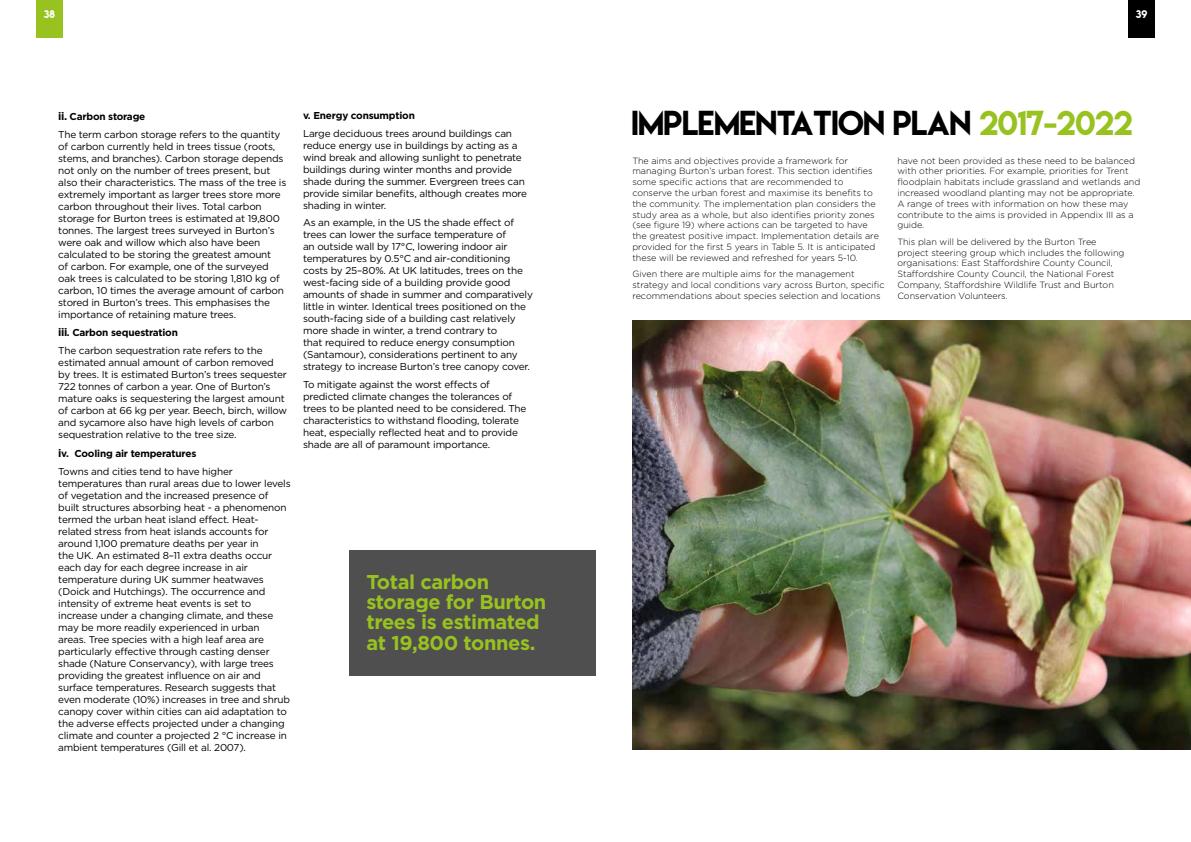
<style>
.page{position:relative;width:1191px;height:842px;background:#fff}
.page>*{position:absolute;margin:0;border:0;box-sizing:border-box;transform-origin:0 0}
.t1{font:30.8px "Lemon Milk";letter-spacing:-.02em;color:#000}
.t2{font:700 20px/20.4px "Gotham";letter-spacing:-.02em;color:#98c21f}
.t3{font:10px/12px "Gotham";letter-spacing:-.02em;color:#000}
.t4{font:700 10px "Gotham";letter-spacing:-.02em;color:#000}
.t5{font:10px "Lemon Milk";color:#fff}
.t6{font:300 9px/10.8px "Gotham";color:#000}
.s1{font-weight:700;font-size:11px}
.s2{font-weight:700}
.s3{color:#98c21f}
</style>
<div class="page">
<div style="left:1128px;top:0;width:27px;height:37px;background:#000"></div>
<div style="left:36px;top:0;width:27px;height:37px;background:#98c21f"></div>
<div style="left:349px;top:550px;width:246px;height:125px;background:#504f4f"></div>
<img style="left:632px;top:320px;width:559px;height:429px">
<p class="t5" style="left:44px;top:8px;width:13px">38</p>
<p class="t5" style="left:1135px;top:8px;width:13px">39</p>
<p class="t3" style="left:58px;top:107px;width:224px;line-height:17.7px"><span class="s1">ii.</span> <span class="s2">Carbon storage<br></span>The term carbon storage refers to the quantity</p>
<p class="t3" style="left:58px;top:140px;width:229px">of carbon currently held in trees tissue (roots, stems, and branches). Carbon storage depends not only on the number of trees present, but also their characteristics. The mass of the tree is extremely important as larger trees store more carbon throughout their lives. Total carbon storage for Burton trees is estimated at 19,800 tonnes. The largest trees surveyed in Burton’s were oak and willow which also have been calculated to be storing the greatest amount<br>of carbon. For example, one of the surveyed oak trees is calculated to be storing 1,810 kg of carbon, 10 times the average amount of carbon stored in Burton’s trees. This emphasises the importance of retaining mature trees.</p>
<p class="t3" style="left:58px;top:324px;width:206px;line-height:17.7px"><span class="s1">iii</span><span class="s2">. Carbon sequestration<br></span>The carbon sequestration rate refers to the</p>
<p class="t3" style="left:58px;top:356px;width:230px">estimated annual amount of carbon removed by trees. It is estimated Burton’s trees sequester 722 tonnes of carbon a year. One of Burton’s mature oaks is sequestering the largest amount of carbon at 66 kg per year. Beech, birch, willow and sycamore also have high levels of carbon sequestration relative to the tree size.</p>
<p class="t3" style="left:58px;top:444px;width:176px;line-height:17.7px"><span class="s1">i</span><span class="s2">v. Cooling air temperatures<br></span>Towns and cities tend to have higher</p>
<p class="t3" style="left:58px;top:477px;width:234px">temperatures than rural areas due to lower levels of vegetation and the increased presence of built structures absorbing heat - a phenomenon termed the urban heat island effect. Heat&shy;related stress from heat islands accounts for around 1,100 premature deaths per year in<br>the UK. An estimated 8–11 extra deaths occur each day for each degree increase in air temperature during UK summer heatwaves (Doick and Hutchings). The occurrence and intensity of extreme heat events is set to increase under a changing climate, and these may be more readily experienced in urban<br>areas. Tree species with a high leaf area are particularly effective through casting denser shade (Nature Conservancy), with large trees providing the greatest influence on air and surface temperatures. Research suggests that even moderate (10%) increases in tree and shrub canopy cover within cities can aid adaptation to the adverse effects projected under a changing climate and counter a projected 2 °C increase in ambient temperatures (Gill et al. 2007).</p>
<p class="t4" style="left:303px;top:109px;width:113px">v. Energy consumption</p>
<p class="t3" style="left:303px;top:127px;width:226px">Large deciduous trees around buildings can reduce energy use in buildings by acting as a wind break and allowing sunlight to penetrate buildings during winter months and provide shade during the summer. Evergreen trees can provide similar benefits, although creates more shading in winter.</p>
<p class="t3" style="left:303px;top:217px;width:231px">As an example, in the US the shade effect of trees can lower the surface temperature of<br>an outside wall by 17°C, lowering indoor air temperatures by 0.5°C and air-conditioning costs by 25–80%. At UK latitudes, trees on the west-facing side of a building provide good amounts of shade in summer and comparatively little in winter. Identical trees positioned on the south-facing side of a building cast relatively more shade in winter, a trend contrary to<br>that required to reduce energy consumption (Santamour), considerations pertinent to any strategy to increase Burton’s tree canopy cover.</p>
<p class="t3" style="left:303px;top:378px;width:225px">To mitigate against the worst effects of predicted climate changes the tolerances of trees to be planted need to be considered. The characteristics to withstand flooding, tolerate heat, especially reflected heat and to provide shade are all of paramount importance.</p>
<h2 class="t2" style="left:366px;top:571px;width:181px">Total carbon storage for Burton trees is estimated at 19,800 tonnes.</h2>
<h1 class="t1" style="left:631px;top:102px;width:503px">IMPLEMENTATION PLAN <span class="s3">2017-2022</span></h1>
<p class="t6" style="left:632px;top:155px;width:248px">The aims and objectives provide a framework for managing Burton’s urban forest. This section identifies some specific actions that are recommended to conserve the urban forest and maximise its benefits to the community. The implementation plan considers the study area as a whole, but also identifies priority zones (see figure 19) where actions can be targeted to have the greatest positive impact. Implementation details are provided for the first 5 years in Table 5. It is anticipated these will be reviewed and refreshed for years 5-10.</p>
<p class="t6" style="left:632px;top:268px;width:254px">Given there are multiple aims for the management strategy and local conditions vary across Burton, specific recommendations about species selection and locations</p>
<p class="t6" style="left:897px;top:155px;width:244px">have not been provided as these need to be balanced with other priorities. For example, priorities for Trent floodplain habitats include grassland and wetlands and increased woodland planting may not be appropriate.<br>A range of trees with information on how these may contribute to the aims is provided in Appendix III as a guide.</p>
<p class="t6" style="left:897px;top:236px;width:228px">This plan will be delivered by the Burton Tree project steering group which includes the following organisations: East Staffordshire County Council, Staffordshire County Council, the National Forest Company, Staffordshire Wildlife Trust and Burton Conservation Volunteers.</p>
</div>
